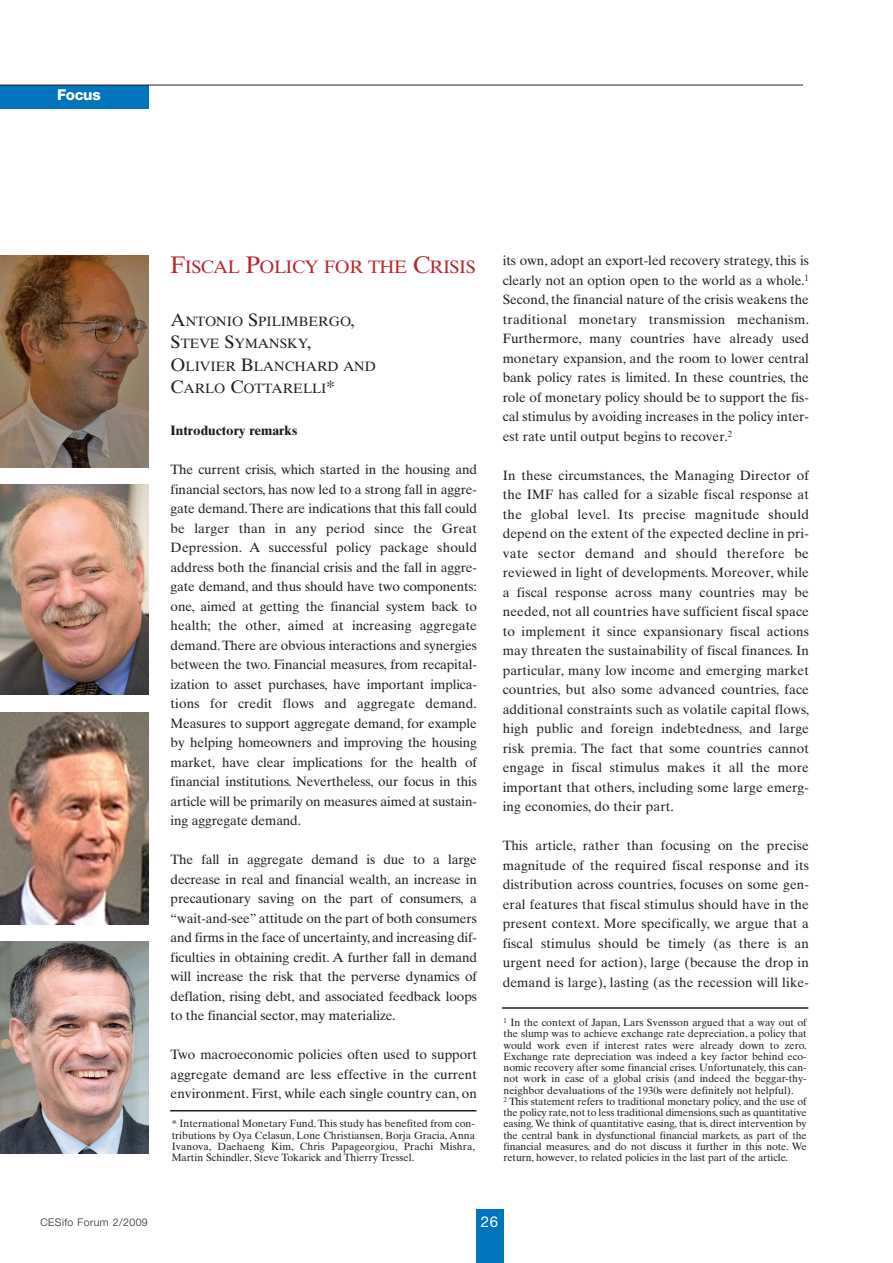
<style>
.page{position:relative;width:893px;height:1263px;background:#fff}
.page>*{position:absolute;margin:0;border:0;box-sizing:border-box;transform-origin:0 0}
.t1{font:18px "Times Ten";letter-spacing:-.025em;color:#bb272e}
.t2{font:800 15px "Helvetica Neue LT Std";letter-spacing:-.025em;color:#fff}
.t3{font:15px "Helvetica Neue LT Std";color:#fff}
.t4{font:13.5px/19.5px "Times Ten";color:#231f20;text-align:justify}
.t5{font:700 13.5px "Times Ten";color:#231f20}
.t6{font:10.5px/11.2px "Times Ten";color:#231f20;text-align:justify}
.t7{font:300 10.5px "Helvetica Neue LT Std";letter-spacing:.045em;color:#231f20}
.s1{font-size:24px}
.s2{font-size:18px}
</style>
<div class="page">
<div style="left:476px;top:1209px;width:28px;height:54px;background:#0074bc"></div>
<div style="left:0;top:85px;width:149px;height:23px;background:#0074bc"></div>
<hr style="left:0;top:85px;width:803px;height:1px;background:#231f20">
<img style="left:0;top:256px;width:149px;height:212px">
<img style="left:0;top:485px;width:149px;height:210px">
<img style="left:0;top:712px;width:149px;height:213px">
<img style="left:0;top:941px;width:149px;height:213px">
<hr style="left:170px;top:1110px;width:306px;height:2px;background:#231f20">
<hr style="left:502px;top:1007px;width:306px;height:2px;background:#231f20">
<p class="t2" style="left:57px;top:89px;width:45px">Focus</p>
<h1 class="t1" style="left:171px;top:260px;width:306px"><span class="s1">F</span>ISCAL <span class="s1">P</span>OLICY FOR THE <span class="s1">C</span>RISIS</h1>
<p class="t4" style="left:171px;top:311px;width:207px;line-height:22.5px;text-align:left"><span class="s2">A</span>NTONIO <span class="s2">S</span>PILIMBERGO<span class="s2">,<br>S</span>TEVE <span class="s2">S</span>YMANSKY<span class="s2">,<br>O</span>LIVIER <span class="s2">B</span>LANCHARD AND<br><span class="s2">C</span>ARLO <span class="s2">C</span>OTTARELLI<span class="s2">*</span></p>
<p class="t5" style="left:171px;top:425px;width:128px">Introductory remarks</p>
<p class="t4" style="left:171px;top:461px;width:308px">The current crisis, which started in the housing and financial sectors, has now led to a strong fall in aggre&shy;gate demand.There are indications that this fall could be larger than in any period since the Great Depression. A successful policy package should address both the financial crisis and the fall in aggre&shy;gate demand, and thus should have two components: one, aimed at getting the financial system back to health; the other, aimed at increasing aggregate demand.There are obvious interactions and synergies between the two. Financial measures, from recapital&shy;ization to asset purchases, have important implica&shy;tions for credit flows and aggregate demand.<br>Measures to support aggregate demand, for example by helping homeowners and improving the housing market, have clear implications for the health of financial institutions. Nevertheless, our focus in this article will be primarily on measures aimed at sustain&shy;ing aggregate demand.</p>
<p class="t4" style="left:171px;top:851px;width:308px">The fall in aggregate demand is due to a large decrease in real and financial wealth, an increase in precautionary saving on the part of consumers, a “wait-and-see” attitude on the part of both consumers and firms in the face of uncertainty, and increasing dif&shy;ficulties in obtaining credit. A further fall in demand will increase the risk that the perverse dynamics of deflation, rising debt, and associated feedback loops to the financial sector, may materialize.</p>
<p class="t4" style="left:171px;top:1046px;width:308px">Two macroeconomic policies often used to support aggregate demand are less effective in the current environment. First, while each single country can, on</p>
<p class="t6" style="left:172px;top:1119px;width:305px">* International Monetary Fund. This study has benefited from con&shy;tributions by Oya Celasun, Lone Christiansen, Borja Gracia, Anna Ivanova, Daehaeng Kim, Chris Papageorgiou, Prachi Mishra, Martin Schindler, Steve Tokarick and Thierry Tressel.</p>
<p class="t4" style="left:502px;top:252px;width:308px">its own, adopt an export-led recovery strategy, this is clearly not an option open to the world as a whole.<sup>1<br></sup>Second, the financial nature of the crisis weakens the traditional monetary transmission mechanism.<br>Furthermore, many countries have already used monetary expansion, and the room to lower central bank policy rates is limited. In these countries, the role of monetary policy should be to support the fis&shy;cal stimulus by avoiding increases in the policy inter&shy;est rate until output begins to recover.<sup>2</sup></p>
<p class="t4" style="left:502px;top:467px;width:308px">In these circumstances, the Managing Director of the IMF has called for a sizable fiscal response at the global level. Its precise magnitude should depend on the extent of the expected decline in pri&shy;vate sector demand and should therefore be reviewed in light of developments. Moreover, while a fiscal response across many countries may be needed, not all countries have sufficient fiscal space to implement it since expansionary fiscal actions may threaten the sustainability of fiscal finances. In particular, many low income and emerging market countries, but also some advanced countries, face additional constraints such as volatile capital flows, high public and foreign indebtedness, and large risk premia. The fact that some countries cannot engage in fiscal stimulus makes it all the more important that others, including some large emerg&shy;ing economies, do their part.</p>
<p class="t4" style="left:502px;top:837px;width:308px">This article, rather than focusing on the precise magnitude of the required fiscal response and its distribution across countries, focuses on some gen&shy;eral features that fiscal stimulus should have in the present context. More specifically, we argue that a fiscal stimulus should be timely (as there is an urgent need for action), large (because the drop in demand is large), lasting (as the recession will like-</p>
<p class="t6" style="left:503px;top:1018px;width:305px;text-align:left"><sup>1</sup> In the context of Japan, Lars Svensson argued that a way out of the slump was to achieve exchange rate depreciation, a policy that would work even if interest rates were already down to zero.<br>Exchange rate depreciation was indeed a key factor behind eco&shy;nomic recovery after some financial crises. Unfortunately, this can&shy;not work in case of a global crisis (and indeed the beggar-thy&shy;neighbor devaluations of the 1930s were definitely not helpful).<br><sup>2</sup> This statement refers to traditional monetary policy, and the use of the policy rate, not to less traditional dimensions, such as quantitative easing. We think of quantitative easing, that is, direct intervention by the central bank in dysfunctional financial markets, as part of the financial measures, and do not discuss it further in this note. We return, however, to related policies in the last part of the article.</p>
<p class="t7" style="left:40px;top:1218px;width:109px">CESifo Forum 2/2009</p>
<p class="t3" style="left:481px;top:1216px;width:19px">26</p>
</div>
